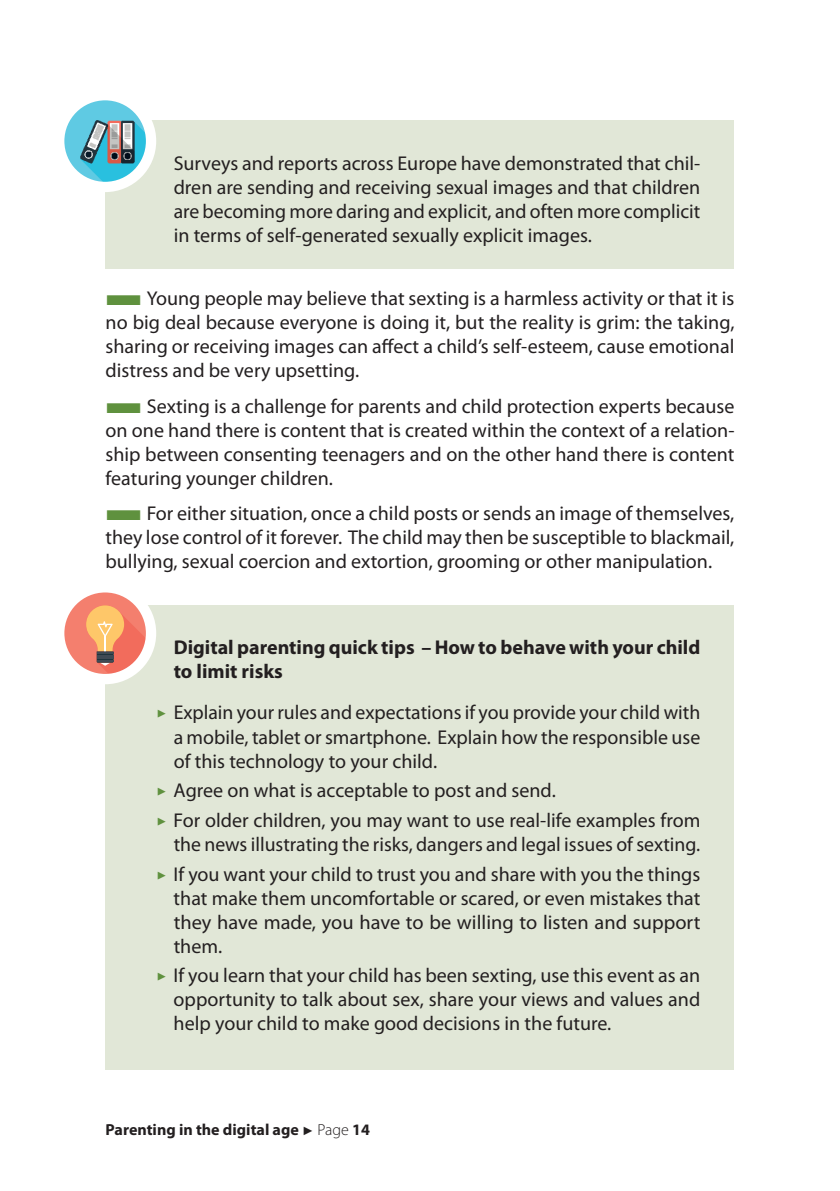
<style>
.page{position:relative;width:840px;height:1191px;background:#fff}
.page>*{position:absolute;margin:0;border:0;box-sizing:border-box;transform-origin:0 0}
.t1{font:20px/24px "Myriad Pro";color:#231f20;text-align:justify}
.t2{font:700 20px/24px "Myriad Pro";color:#231f20}
.t3{font:700 16px "Myriad Pro";color:#231f20}
.s1{color:#5f913e}
.s2{font-family:"Arial";font-weight:400;font-size:12px}
.s3{font-weight:300}
</style>
<div class="page">
<div style="left:105px;top:120px;width:629px;height:149px;background:#e1e7d7"></div>
<div style="left:105px;top:605px;width:629px;height:112px;background:#e1e7d7"></div>
<div style="left:105px;top:670px;width:629px;height:136px;background:#e1e7d7"></div>
<div style="left:105px;top:778px;width:629px;height:112px;background:#e1e7d7"></div>
<div style="left:105px;top:831px;width:629px;height:160px;background:#e1e7d7"></div>
<div style="left:105px;top:933px;width:629px;height:136px;background:#e1e7d7"></div>
<img style="left:59px;top:95px;width:92px;height:92px;border-radius:46px">
<div style="left:54px;top:90px;width:102px;height:102px;border:10px solid #fff;border-radius:50%"></div>
<svg style="left:59px;top:587px;width:92px;height:92px;fill:#f47f6e"></svg>
<svg style="left:86px;top:605px;width:64px;height:73px;background:#ed9e7a"></svg>
<div style="left:54px;top:582px;width:102px;height:102px;border:10px solid #fff;border-radius:50%"></div>
<p class="t1" style="left:173px;top:150px;width:528px">Surveys and reports across Europe have demonstrated that chil&shy;dren are sending and receiving sexual images and that children are becoming more daring and explicit, and often more complicit in terms of self-generated sexually explicit images.</p>
<p class="t1" style="left:105px;top:286px;width:630px"><span class="s1">■</span>Young people may believe that sexting is a harmless activity or that it is no big deal because everyone is doing it, but the reality is grim: the taking, sharing or receiving images can affect a child’s self-esteem, cause emotional distress and be very upsetting.</p>
<p class="t1" style="left:105px;top:393px;width:630px"><span class="s1">■</span>Sexting is a challenge for parents and child protection experts because on one hand there is content that is created within the context of a relation&shy;ship between consenting teenagers and on the other hand there is content featuring younger children.</p>
<p class="t1" style="left:105px;top:501px;width:630px"><span class="s1">■</span>For either situation, once a child posts or sends an image of themselves, they lose control of it forever. The child may then be susceptible to blackmail, bullying, sexual coercion and extortion, grooming or other manipulation.</p>
<p class="t2" style="left:173px;top:635px;width:528px">Digital parenting quick tips – How to behave with your child to limit risks</p>
<p class="t1" style="left:173px;top:700px;width:528px;text-indent:-17px"><span class="s1">✓</span> Explain your rules and expectations if you provide your child with a mobile, tablet or smartphone. Explain how the responsible use of this technology to your child.</p>
<p class="t1" style="left:156px;top:778px;width:400px"><span class="s1">✓</span> Agree on what is acceptable to post and send.</p>
<p class="t1" style="left:156px;top:808px;width:545px;text-align:right"><span class="s1">✓</span> For older children, you may want to use real-life examples from the news illustrating the risks, dangers and legal issues of sexting.</p>
<p class="t1" style="left:173px;top:861px;width:528px;text-indent:-17px"><span class="s1">✓</span> If you want your child to trust you and share with you the things that make them uncomfortable or scared, or even mistakes that they have made, you have to be willing to listen and support them.</p>
<p class="t1" style="left:173px;top:963px;width:528px;text-indent:-17px"><span class="s1">✓</span> If you learn that your child has been sexting, use this event as an opportunity to talk about sex, share your views and values and help your child to make good decisions in the future.</p>
<p class="t3" style="left:105px;top:1119px;width:266px">Parenting in the digital age <span class="s2">►</span> <span class="s3">Page</span> 14</p>
</div>
